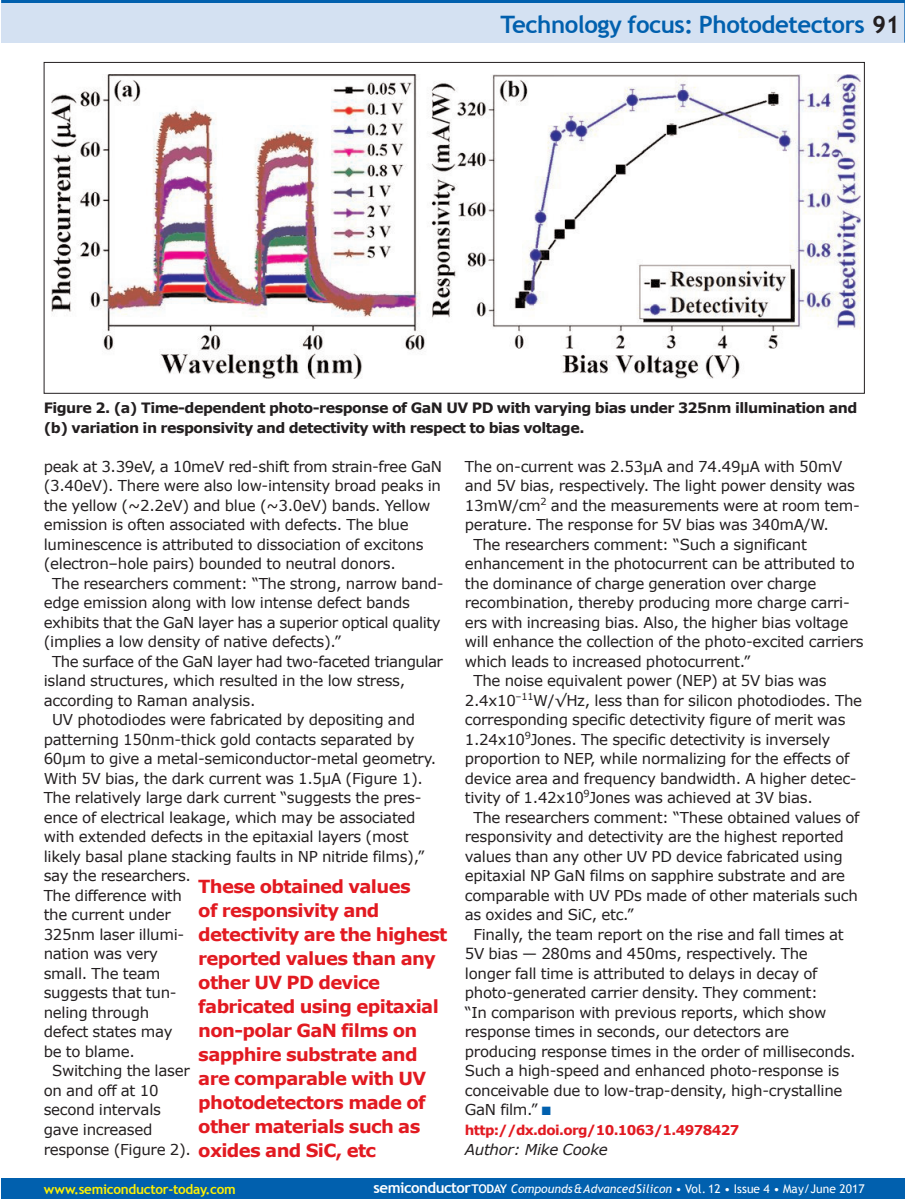
<style>
.page{position:relative;width:905px;height:1199px;background:#fff}
.page>*{position:absolute;margin:0;border:0;box-sizing:border-box;transform-origin:0 0}
.t1{font:700 24px "Trebuchet MS";letter-spacing:-.02em;color:#0160ae}
.t2{font:700 18px/24px "Verdana";letter-spacing:-.035em;color:#e21a21}
.t3{font:15px "Verdana";letter-spacing:-.02em;color:#231f20}
.t4{font:italic 15px "Verdana";letter-spacing:-.02em;color:#231f20}
.t5{font:700 14.25px/19.5px "Verdana";letter-spacing:-.035em;color:#231f20}
.t6{font:700 13.5px "Verdana";letter-spacing:-.045em;color:#e21a21}
.t7{font:700 13.5px "Trebuchet MS";letter-spacing:-.02em;color:#fff101}
.t8{font:12px "Trebuchet MS";letter-spacing:.005em;color:#fff}
.s1{color:#231f20}
.s2{color:#0160ae}
.s3{font-weight:700;font-size:15px}
.s4{font-weight:700}
.s5{font-style:italic}
</style>
<div class="page">
<div style="left:1px;top:0;width:903px;height:43px;background:#d4e1f2"></div>
<hr style="left:904px;top:0;width:1px;height:43px;background:#0160ae">
<hr style="left:1px;top:0;width:903px;height:3px;background:#0160ae">
<div style="left:1px;top:1178px;width:903px;height:20px;background:#0160ae"></div>
<img style="left:52px;top:75px;width:808px;height:303px">
<p class="t1" style="left:500px;top:10px;width:401px">Technology focus: Photodetectors <span class="s1">91</span></p>
<p class="t5" style="left:44px;top:398px;width:815px">Figure 2. (a) Time-dependent photo-response of GaN UV PD with varying bias under 325nm illumination and (b) variation in responsivity and detectivity with respect to bias voltage.</p>
<p class="t3" style="left:44px;top:456px;width:400px">peak at 3.39eV, a 10meV red-shift from strain-free GaN</p>
<p class="t3" style="left:44px;top:476px;width:399px">(3.40eV). There were also low-intensity broad peaks in</p>
<p class="t3" style="left:44px;top:495px;width:388px">the yellow (~2.2eV) and blue (~3.0eV) bands. Yellow</p>
<p class="t3" style="left:44px;top:515px;width:366px">emission is often associated with defects. The blue</p>
<p class="t3" style="left:44px;top:534px;width:381px">luminescence is attributed to dissociation of excitons</p>
<p class="t3" style="left:44px;top:554px;width:353px">(electron–hole pairs) bounded to neutral donors.</p>
<p class="t3" style="left:52px;top:573px;width:393px">The researchers comment: “The strong, narrow band-</p>
<p class="t3" style="left:44px;top:593px;width:367px">edge emission along with low intense defect bands</p>
<p class="t3" style="left:44px;top:612px;width:398px">exhibits that the GaN layer has a superior optical quality</p>
<p class="t3" style="left:44px;top:632px;width:299px">(implies a low density of native defects).”</p>
<p class="t3" style="left:52px;top:651px;width:392px">The surface of the GaN layer had two-faceted triangular</p>
<p class="t3" style="left:44px;top:671px;width:363px">island structures, which resulted in the low stress,</p>
<p class="t3" style="left:44px;top:690px;width:213px">according to Raman analysis.</p>
<p class="t3" style="left:52px;top:710px;width:364px">UV photodiodes were fabricated by depositing and</p>
<p class="t3" style="left:44px;top:729px;width:372px">patterning 150nm-thick gold contacts separated by</p>
<p class="t3" style="left:44px;top:749px;width:394px">60µm to give a metal-semiconductor-metal geometry.</p>
<p class="t3" style="left:44px;top:768px;width:381px">With 5V bias, the dark current was 1.5µA (Figure 1).</p>
<p class="t3" style="left:44px;top:788px;width:379px">The relatively large dark current “suggests the pres-</p>
<p class="t3" style="left:44px;top:807px;width:373px">ence of electrical leakage, which may be associated</p>
<p class="t3" style="left:44px;top:827px;width:366px">with extended defects in the epitaxial layers (most</p>
<p class="t3" style="left:44px;top:846px;width:382px">likely basal plane stacking faults in NP nitride films),”</p>
<p class="t3" style="left:44px;top:866px;width:149px">say the researchers.</p>
<p class="t3" style="left:44px;top:885px;width:140px">The difference with</p>
<p class="t3" style="left:44px;top:905px;width:129px">the current under</p>
<p class="t3" style="left:44px;top:924px;width:142px">325nm laser illumi-</p>
<p class="t3" style="left:44px;top:944px;width:116px">nation was very</p>
<p class="t3" style="left:44px;top:963px;width:118px">small. The team</p>
<p class="t3" style="left:44px;top:983px;width:134px">suggests that tun-</p>
<p class="t3" style="left:44px;top:1002px;width:107px">neling through</p>
<p class="t3" style="left:44px;top:1022px;width:130px">defect states may</p>
<p class="t3" style="left:44px;top:1041px;width:93px">be to blame.</p>
<p class="t3" style="left:52px;top:1061px;width:139px">Switching the laser</p>
<p class="t3" style="left:44px;top:1080px;width:116px">on and off at 10</p>
<p class="t3" style="left:44px;top:1100px;width:119px">second intervals</p>
<p class="t3" style="left:44px;top:1119px;width:110px">gave increased</p>
<p class="t3" style="left:44px;top:1139px;width:149px">response (Figure 2).</p>
<p class="t2" style="left:198px;top:873px;width:250px">These obtained values<br>of responsivity and detectivity are the highest reported values than any other UV PD device fabricated using epitaxial non-polar GaN films on sapphire substrate and are comparable with UV photodetectors made of other materials such as oxides and SiC, etc</p>
<p class="t3" style="left:465px;top:456px;width:379px">The on-current was 2.53µA and 74.49µA with 50mV</p>
<p class="t3" style="left:465px;top:476px;width:392px">and 5V bias, respectively. The light power density was</p>
<p class="t3" style="left:465px;top:495px;width:396px">13mW/cm<sup>2</sup> and the measurements were at room tem-</p>
<p class="t3" style="left:465px;top:515px;width:365px">perature. The response for 5V bias was 340mA/W.</p>
<p class="t3" style="left:473px;top:534px;width:335px">The researchers comment: “Such a significant</p>
<p class="t3" style="left:465px;top:554px;width:391px">enhancement in the photocurrent can be attributed to</p>
<p class="t3" style="left:465px;top:573px;width:353px">the dominance of charge generation over charge</p>
<p class="t3" style="left:465px;top:593px;width:386px">recombination, thereby producing more charge carri-</p>
<p class="t3" style="left:465px;top:612px;width:385px">ers with increasing bias. Also, the higher bias voltage</p>
<p class="t3" style="left:465px;top:632px;width:400px">will enhance the collection of the photo-excited carriers</p>
<p class="t3" style="left:465px;top:651px;width:287px">which leads to increased photocurrent.”</p>
<p class="t3" style="left:473px;top:671px;width:354px">The noise equivalent power (NEP) at 5V bias was</p>
<p class="t3" style="left:465px;top:690px;width:399px">2.4x10<sup>–11</sup>W/√Hz, less than for silicon photodiodes. The</p>
<p class="t3" style="left:465px;top:710px;width:382px">corresponding specific detectivity figure of merit was</p>
<p class="t3" style="left:465px;top:729px;width:367px">1.24x10<sup>9</sup>Jones. The specific detectivity is inversely</p>
<p class="t3" style="left:465px;top:749px;width:386px">proportion to NEP, while normalizing for the effects of</p>
<p class="t3" style="left:465px;top:768px;width:393px">device area and frequency bandwidth. A higher detec-</p>
<p class="t3" style="left:465px;top:788px;width:349px">tivity of 1.42x10<sup>9</sup>Jones was achieved at 3V bias.</p>
<p class="t3" style="left:473px;top:807px;width:387px">The researchers comment: “These obtained values of</p>
<p class="t3" style="left:465px;top:827px;width:380px">responsivity and detectivity are the highest reported</p>
<p class="t3" style="left:465px;top:846px;width:379px">values than any other UV PD device fabricated using</p>
<p class="t3" style="left:465px;top:866px;width:382px">epitaxial NP GaN films on sapphire substrate and are</p>
<p class="t3" style="left:465px;top:885px;width:394px">comparable with UV PDs made of other materials such</p>
<p class="t3" style="left:465px;top:905px;width:170px">as oxides and SiC, etc.”</p>
<p class="t3" style="left:473px;top:924px;width:372px">Finally, the team report on the rise and fall times at</p>
<p class="t3" style="left:465px;top:944px;width:344px">5V bias — 280ms and 450ms, respectively. The</p>
<p class="t3" style="left:465px;top:963px;width:354px">longer fall time is attributed to delays in decay of</p>
<p class="t3" style="left:465px;top:983px;width:354px">photo-generated carrier density. They comment:</p>
<p class="t3" style="left:465px;top:1002px;width:363px">“In comparison with previous reports, which show</p>
<p class="t3" style="left:465px;top:1022px;width:326px">response times in seconds, our detectors are</p>
<p class="t3" style="left:465px;top:1041px;width:392px">producing response times in the order of milliseconds.</p>
<p class="t3" style="left:465px;top:1061px;width:376px">Such a high-speed and enhanced photo-response is</p>
<p class="t3" style="left:465px;top:1080px;width:379px">conceivable due to low-trap-density, high-crystalline</p>
<p class="t3" style="left:465px;top:1100px;width:88px">GaN film.” <span class="s2">■</span></p>
<p class="t6" style="left:465px;top:1121px;width:276px">http://dx.doi.org/10.1063/1.4978427</p>
<p class="t4" style="left:465px;top:1139px;width:144px">Author: Mike Cooke</p>
<p class="t7" style="left:44px;top:1180px;width:194px">www.semiconductor-today.com</p>
<p class="t8" style="left:373px;top:1181px;width:492px"><span class="s3">semiconductor</span><span class="s4">TODAY</span> <span class="s5">Compounds&amp;AdvancedSilicon</span> • Vol. 12 • Issue 4 • May/June 2017</p>
</div>
